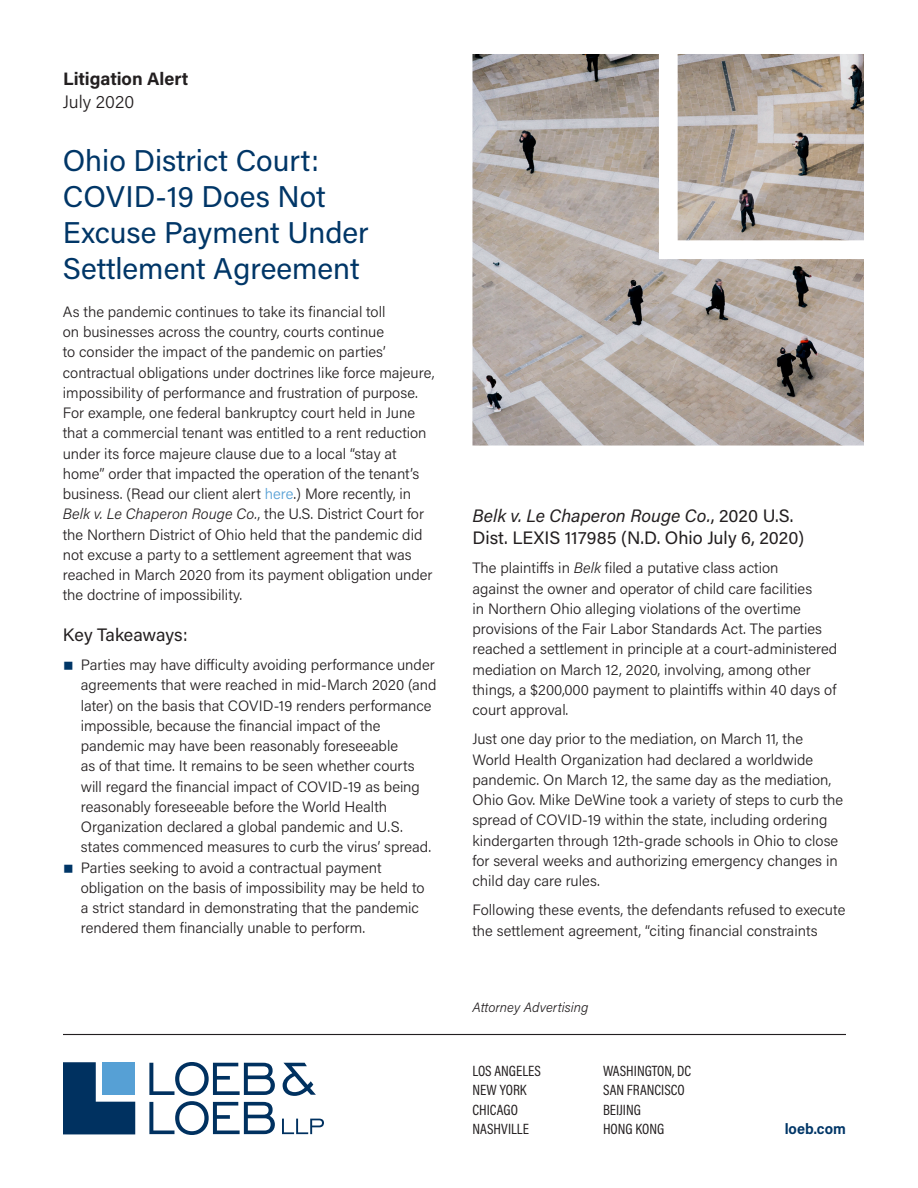
<style>
.page{position:relative;width:918px;height:1188px;background:#fff}
.page>*{position:absolute;margin:0;border:0;box-sizing:border-box;transform-origin:0 0}
._01_Title{font:30px/36px "Acumin Pro";color:#003667}
._02_Body_Head{font:18px/22.5px "Acumin Pro";color:#231f20}
.t1{font:700 18px "Acumin Pro";color:#231f20}
._00c_Alert_Date{font:300 18px "Acumin Pro";letter-spacing:.005em;color:#231f20}
._03a_Body{font:300 15px/20.2px "Acumin Pro";color:#231f20}
.t2{font:15px/19.5px "Acumin Pro Cond";color:#231f20}
.t3{font:700 15px "Acumin Pro Semi Cond";color:#003667}
.t4{font:italic 300 13.5px "Acumin Pro";color:#231f20}
.s1{color:#56a0d5}
.s2{font-style:italic}
.s3{font-weight:900;font-size:24px;color:#003667}
</style>
<div class="page">
<svg style="left:472px;top:54px;width:392px;height:392px;background:#afa7a2"></svg>
<svg style="left:659px;top:54px;width:205px;height:205px"></svg>
<svg style="left:63px;top:1062px;width:72px;height:72px;background:#1d4872"></svg>
<div style="left:102px;top:1062px;width:33px;height:33px;background:#56a0d5"></div>
<svg style="left:283px;top:1063px;width:33px;height:33px"></svg>
<svg style="left:149px;top:1062px;width:126px;height:73px"></svg>
<svg style="left:282px;top:1119px;width:42px;height:15px"></svg>
<hr style="left:63px;top:1034px;width:783px;height:1px;background:#231f20">
<p class="t1" style="left:63px;top:66px;width:127px">Litigation Alert</p>
<p class="_00c_Alert_Date" style="left:63px;top:89px;width:73px">July 2020</p>
<p class="_01_Title" style="left:63px;top:141px;width:307px">Ohio District Court:<br>COVID-19 Does Not<br>Excuse Payment Under<br>Settlement Agreement</p>
<p class="_03a_Body" style="left:63px;top:301px;width:373px">As the pandemic continues to take its financial toll<br>on businesses across the country, courts continue<br>to consider the impact of the pandemic on parties’ contractual obligations under doctrines like force majeure, impossibility of performance and frustration of purpose.<br>For example, one federal bankruptcy court held in June that a commercial tenant was entitled to a rent reduction under its force majeure clause due to a local “stay at home” order that impacted the operation of the tenant’s business. (Read our client alert <span class="s1">here</span>.) More recently, in <span class="s2">Belk v. Le Chaperon Rouge Co.</span>, the U.S. District Court for the Northern District of Ohio held that the pandemic did not excuse a party to a settlement agreement that was reached in March 2020 from its payment obligation under the doctrine of impossibility.</p>
<p class="_02_Body_Head" style="left:63px;top:623px;width:126px">Key Takeaways:</p>
<p class="_03a_Body" style="left:81px;top:654px;width:357px;text-indent:-18px"><span class="s3">■</span> Parties may have difficulty avoiding performance under agreements that were reached in mid-March 2020 (and later) on the basis that COVID-19 renders performance impossible, because the financial impact of the pandemic may have been reasonably foreseeable<br>as of that time. It remains to be seen whether courts will regard the financial impact of COVID-19 as being reasonably foreseeable before the World Health Organization declared a global pandemic and U.S. states commenced measures to curb the virus’ spread.</p>
<p class="_03a_Body" style="left:81px;top:857px;width:345px;text-indent:-18px"><span class="s3">■</span> Parties seeking to avoid a contractual payment obligation on the basis of impossibility may be held to a strict standard in demonstrating that the pandemic rendered them financially unable to perform.</p>
<p class="_02_Body_Head" style="left:472px;top:503px;width:333px"><span class="s2">Belk v. Le Chaperon Rouge Co.</span>, 2020 U.S.<br>Dist. LEXIS 117985 (N.D. Ohio July 6, 2020)</p>
<p class="_03a_Body" style="left:472px;top:558px;width:366px">The plaintiffs in <span class="s2">Belk</span> filed a putative class action<br>against the owner and operator of child care facilities<br>in Northern Ohio alleging violations of the overtime provisions of the Fair Labor Standards Act. The parties reached a settlement in principle at a court-administered mediation on March 12, 2020, involving, among other things, a $200,000 payment to plaintiffs within 40 days of court approval.</p>
<p class="_03a_Body" style="left:472px;top:729px;width:372px">Just one day prior to the mediation, on March 11, the World Health Organization had declared a worldwide pandemic. On March 12, the same day as the mediation, Ohio Gov. Mike DeWine took a variety of steps to curb the spread of COVID-19 within the state, including ordering kindergarten through 12th-grade schools in Ohio to close for several weeks and authorizing emergency changes in child day care rules.</p>
<p class="_03a_Body" style="left:472px;top:900px;width:374px">Following these events, the defendants refused to execute the settlement agreement, “citing financial constraints</p>
<p class="t4" style="left:472px;top:998px;width:117px">Attorney Advertising</p>
<p class="t2" style="left:472px;top:1060px;width:70px">LOS ANGELES<br>NEW YORK<br>CHICAGO<br>NASHVILLE</p>
<p class="t2" style="left:603px;top:1060px;width:90px">WASHINGTON, DC<br>SAN FRANCISCO<br>BEIJING<br>HONG KONG</p>
<p class="t3" style="left:785px;top:1118px;width:63px">loeb.com</p>
</div>
